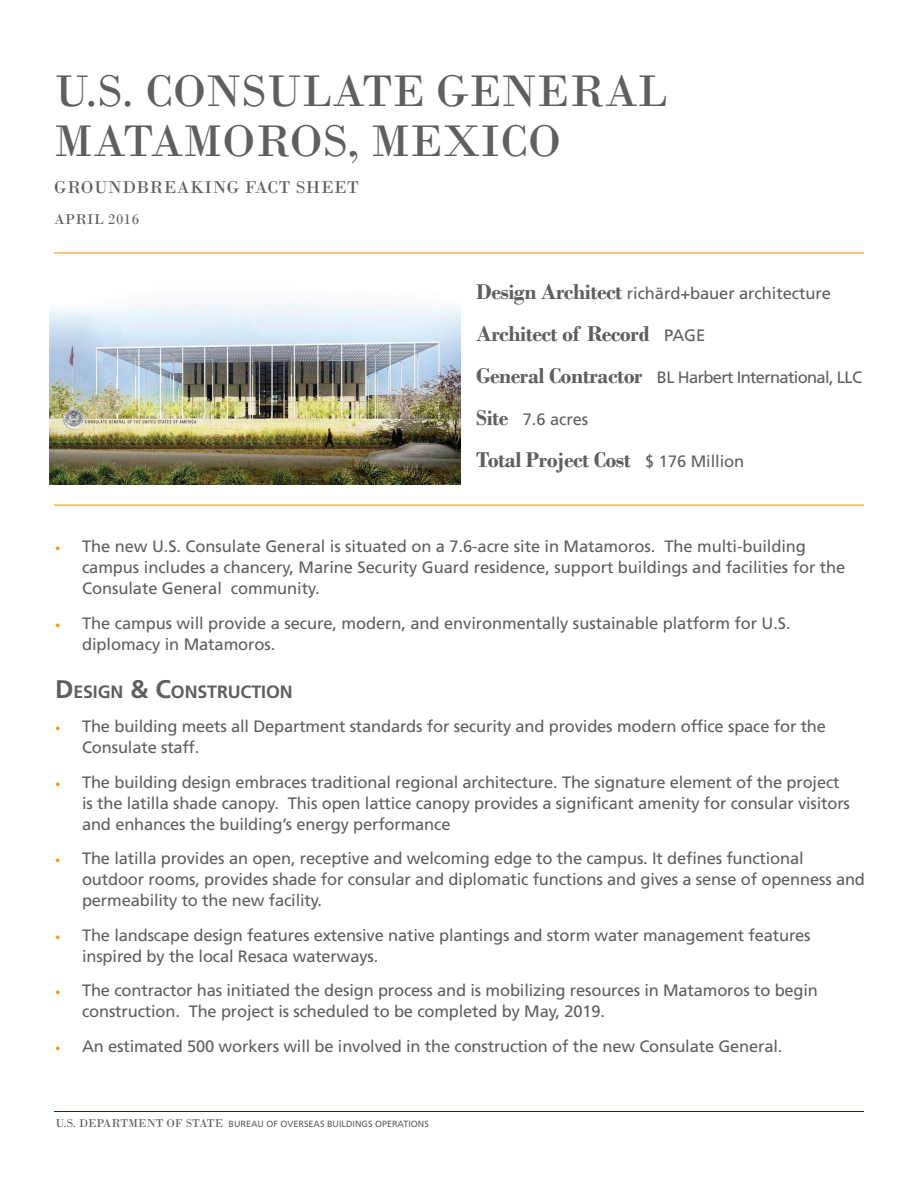
<style>
.page{position:relative;width:918px;height:1188px;background:#fff}
.page>*{position:absolute;margin:0;border:0;box-sizing:border-box;transform-origin:0 0}
.t1{font:46.5px/50.2px "Bodoni";color:#5f5f62}
.t2{font:700 22.5px "Bodoni";letter-spacing:-.025em;color:#5f5f62}
.t3{font:18px "Bodoni";letter-spacing:.025em;color:#5f5f62}
.t4{font:700 17.85px "Frutiger LT Std";letter-spacing:-.005em;color:#5f5f62}
.t5{font:16.5px/21px "Frutiger LT Std";letter-spacing:-.01em;color:#5f5f62}
.t6{font:16.5px "Frutiger LT Std";letter-spacing:-.04em;color:#5f5f62}
.t7{font:15px "Bodoni";letter-spacing:.03em;color:#5f5f62}
.t8{font:9px "Frutiger LT Std";color:#5f5f62}
.s1{font-family:"Bodoni";font-weight:700;font-size:22.5px}
.s2{font-family:"Frutiger LT Std";font-weight:400;font-size:16.5px}
.s3{font-size:10.5px;color:#f7971d}
.s4{font-size:25.5px}
.s5{font-family:"Bodoni";font-size:12px}
</style>
<div class="page">
<hr style="left:54px;top:1111px;width:810px;height:1px;background:#142d54">
<hr style="left:54px;top:252px;width:810px;height:2px;background:#f7971d">
<hr style="left:54px;top:505px;width:810px;height:1px;background:#f7971d">
<img style="left:50px;top:304px;width:410px;height:181px">
<p class="t1" style="left:54px;top:66px;width:615px">U.S. CONSULATE GENERAL<br>MATAMOROS, MEXICO</p>
<p class="t3" style="left:54px;top:176px;width:306px">GROUNDBREAKING FACT SHEET</p>
<p class="t7" style="left:54px;top:210px;width:87px">APRIL 2016</p>
<p class="t5" style="left:476px;top:283px;width:356px"><span class="s1">Design Architect</span> richärd+bauer architecture</p>
<p class="t2" style="left:476px;top:321px;width:231px">Architect of Record <span class="s2">PAGE</span></p>
<p class="t6" style="left:476px;top:368px;width:387px"><span class="s1">General Contractor</span> BL Harbert International, LLC</p>
<p class="t5" style="left:476px;top:409px;width:113px"><span class="s1">Site</span> 7.6 acres</p>
<p class="t2" style="left:476px;top:447px;width:270px">Total Project Cost <span class="s2">$ 176 Million</span></p>
<p class="t5" style="left:82px;top:536px;width:765px;text-indent:-27px"><span class="s3">•</span> The new U.S. Consulate General is situated on a 7.6-acre site in Matamoros. The multi-building campus includes a chancery, Marine Security Guard residence, support buildings and facilities for the<br>Consulate General community.</p>
<p class="t5" style="left:82px;top:613px;width:710px;text-indent:-27px"><span class="s3">•</span> The campus will provide a secure, modern, and environmentally sustainable platform for U.S. diplomacy in Matamoros.</p>
<p class="t4" style="left:55px;top:681px;width:239px"><span class="s4">D</span>ESIGN <span class="s4">&amp; C</span>ONSTRUCTION</p>
<p class="t5" style="left:82px;top:716px;width:745px;text-indent:-27px"><span class="s3">•</span> The building meets all Department standards for security and provides modern office space for the<br>Consulate staff.</p>
<p class="t5" style="left:82px;top:772px;width:769px;text-indent:-27px"><span class="s3">•</span> The building design embraces traditional regional architecture. The signature element of the project is the latilla shade canopy. This open lattice canopy provides a significant amenity for consular visitors and enhances the building’s energy performance</p>
<p class="t5" style="left:82px;top:848px;width:784px;text-indent:-27px"><span class="s3">•</span> The latilla provides an open, receptive and welcoming edge to the campus. It defines functional outdoor rooms, provides shade for consular and diplomatic functions and gives a sense of openness and permeability to the new facility.</p>
<p class="t5" style="left:82px;top:925px;width:730px;text-indent:-27px"><span class="s3">•</span> The landscape design features extensive native plantings and storm water management features inspired by the local Resaca waterways.</p>
<p class="t5" style="left:82px;top:980px;width:737px;text-indent:-27px"><span class="s3">•</span> The contractor has initiated the design process and is mobilizing resources in Matamoros to begin construction. The project is scheduled to be completed by May, 2019.</p>
<p class="t5" style="left:55px;top:1036px;width:729px"><span class="s3">•</span> An estimated 500 workers will be involved in the construction of the new Consulate General.</p>
<p class="t8" style="left:56px;top:1119px;width:375px"><span class="s5">U.S. DEPARTMENT OF STATE</span> BUREAU OF OVERSEAS BUILDINGS OPERATIONS</p>
</div>
